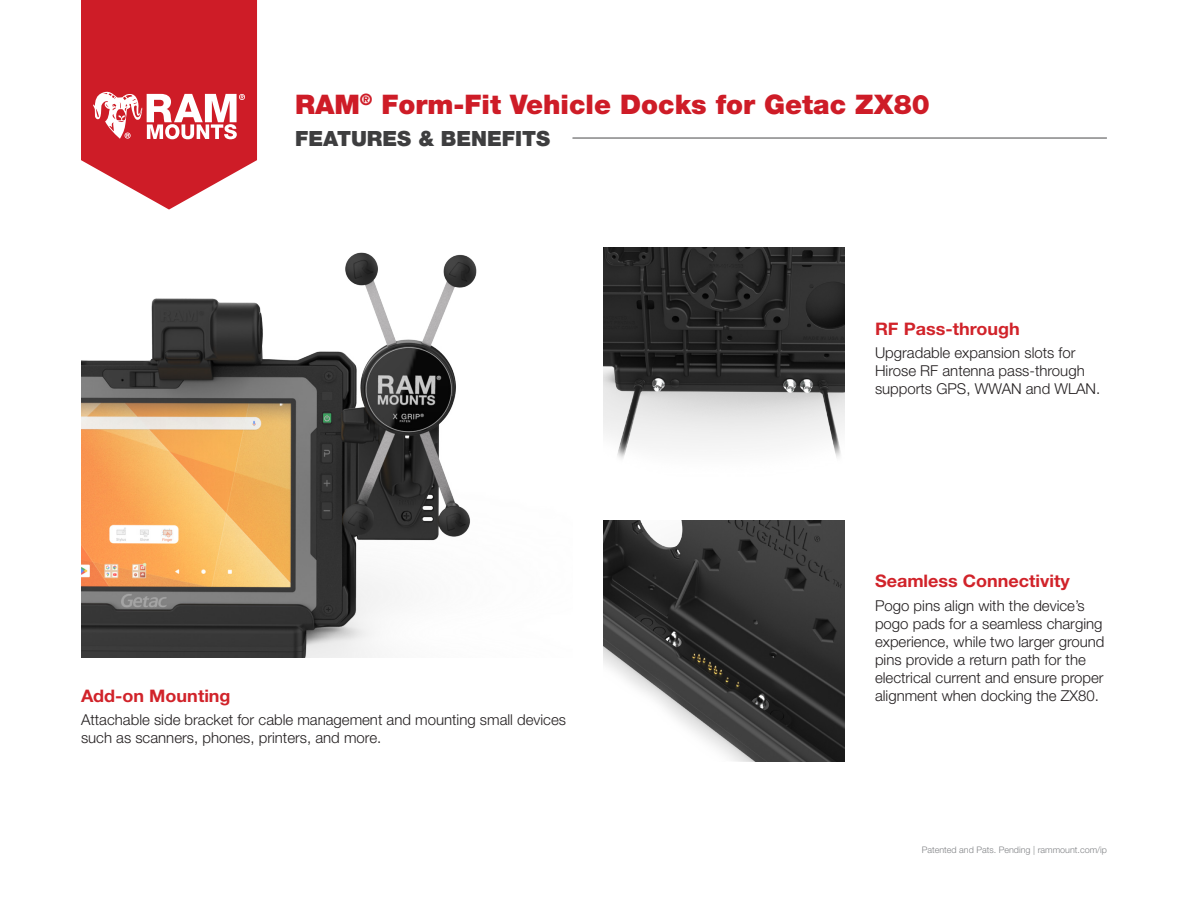
<style>
.page{position:relative;width:1188px;height:918px;background:#fff}
.page>*{position:absolute;margin:0;border:0;box-sizing:border-box;transform-origin:0 0}
.t1{font:900 27px "Helvetica Neue LT Std";color:#ce1c27}
.Subtitle_14_gray_points_indent{font:900 21px "Helvetica Neue LT Std";color:#3e3e3f}
.Features_aligned_to_the_center{font:700 17.25px "Helvetica Neue LT Std";color:#d1232a;scale:1.04 1}
.Features_aligned_to_the_center-2{font:300 15px/18px "Helvetica Neue LT Std";color:#231f20}
.t2{font:300 9px "Helvetica Neue LT Std";color:#808285}
</style>
<div class="page">
<hr style="left:573px;top:138px;width:534px;height:1px;background:#3e3e3f">
<img style="left:603px;top:247px;width:241px;height:212px">
<img style="left:81px;top:252px;width:396px;height:406px">
<img style="left:603px;top:520px;width:241px;height:241px">
<svg style="left:81px;top:0;width:176px;height:210px"></svg>
<h1 class="t1" style="left:295px;top:88px;width:636px">RAM<sup>®</sup> Form-Fit Vehicle Docks for Getac ZX80</h1>
<p class="Subtitle_14_gray_points_indent" style="left:295px;top:126px;width:256px">FEATURES &amp; BENEFITS</p>
<p class="Features_aligned_to_the_center" style="left:875px;top:318px;width:141px">RF Pass-through</p>
<p class="Features_aligned_to_the_center-2" style="left:875px;top:344px;width:227px">Upgradable expansion slots for<br>Hirose RF antenna pass-through supports GPS, WWAN and WLAN.</p>
<p class="Features_aligned_to_the_center" style="left:875px;top:571px;width:189px">Seamless Connectivity</p>
<p class="Features_aligned_to_the_center-2" style="left:875px;top:596px;width:231px">Pogo pins align with the device’s pogo pads for a seamless charging experience, while two larger ground pins provide a return path for the electrical current and ensure proper</p>
<p class="Features_aligned_to_the_center" style="left:81px;top:685px;width:145px">Add-on Mounting</p>
<p class="Features_aligned_to_the_center-2" style="left:875px;top:686px;width:225px">alignment when docking the ZX80.</p>
<p class="Features_aligned_to_the_center-2" style="left:81px;top:711px;width:487px">Attachable side bracket for cable management and mounting small devices such as scanners, phones, printers, and more.</p>
<p class="t2" style="left:922px;top:844px;width:187px">Patented and Pats. Pending | rammount.com/ip</p>
</div>
